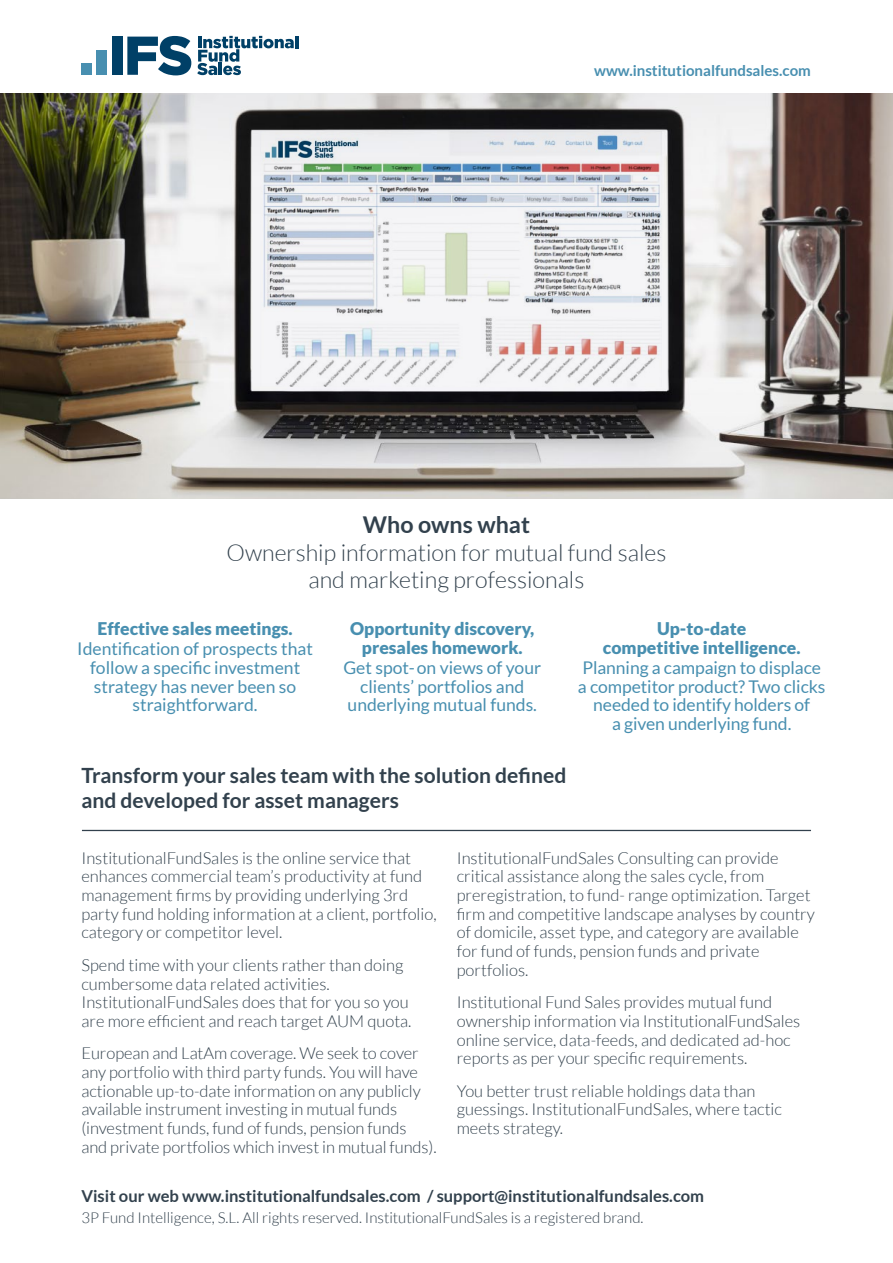
<style>
.page{position:relative;width:893px;height:1263px;background:#fff}
.page>*{position:absolute;margin:0;border:0;box-sizing:border-box;transform-origin:0 0}
.t1{font:300 23.1px/26.4px "Lato";color:#32414d;text-align:center}
.t2{font:700 23.1px "Lato";color:#32414d}
.t3{font:700 21px/25.2px "Lato";color:#32414d}
.t4{font:17.55px/18.6px "Lato";color:#488fb0;text-align:center}
.t5{font:900 17.55px/18.6px "Lato";color:#488fb0;text-align:center}
.t6{font:300 16.5px/18.8px "Lato";color:#32414d}
.t7{font:700 16.5px "Lato";color:#32414d}
.t8{font:300 15px "Lato";color:#32414d}
.t9{font:700 15px "Lato";color:#488fb0}
</style>
<div class="page">
<div style="left:112px;top:37px;width:10px;height:38px;background:#004067"></div>
<div style="left:97px;top:50px;width:10px;height:25px;background:#488fb0"></div>
<div style="left:81px;top:63px;width:11px;height:12px;background:#488fb0"></div>
<svg style="left:127px;top:36px;width:64px;height:39px"></svg>
<svg style="left:197px;top:36px;width:101px;height:39px"></svg>
<img style="left:0;top:93px;width:893px;height:405px">
<img style="left:260px;top:131px;width:401px;height:255px">
<hr style="left:82px;top:830px;width:729px;height:1px;background:#32414d">
<p class="t9" style="left:594px;top:62px;width:218px">www.institutionalfundsales.com</p>
<h1 class="t2" style="left:363px;top:512px;width:169px">Who owns what</h1>
<h1 class="t1" style="left:226px;top:540px;width:441px">Ownership information for mutual fund sales and marketing professionals</h1>
<p class="t5" style="left:98px;top:619px;width:197px">Effective sales meetings.</p>
<p class="t4" style="left:77px;top:640px;width:237px">Identification of prospects that follow a specific investment strategy has never been so straightforward.</p>
<p class="t5" style="left:350px;top:619px;width:186px">Opportunity discovery, presales homework.</p>
<p class="t4" style="left:343px;top:658px;width:199px">Get spot-on views of your clients’ portfolios and underlying mutual funds.</p>
<p class="t3" style="left:81px;top:762px;width:486px">Transform your sales team with the solution defined and developed for asset managers</p>
<p class="t5" style="left:603px;top:619px;width:199px">Up-to-date<br>competitive intelligence.</p>
<p class="t4" style="left:578px;top:658px;width:249px">Planning a campaign to displace a competitor product? Two clicks needed to identify holders of<br>a given underlying fund.</p>
<p class="t6" style="left:81px;top:848px;width:357px">InstitutionalFundSales is the online service that enhances commercial team’s productivity at fund management firms by providing underlying 3rd party fund holding information at a client, portfolio, category or competitor level.</p>
<p class="t6" style="left:81px;top:955px;width:332px">Spend time with your clients rather than doing cumbersome data related activities.<br>InstitutionalFundSales does that for you so you are more efficient and reach target AUM quota.</p>
<p class="t6" style="left:81px;top:1044px;width:357px">European and LatAm coverage. We seek to cover any portfolio with third party funds. You will have actionable up-to-date information on any publicly available instrument investing in mutual funds (investment funds, fund of funds, pension funds<br>and private portfolios which invest in mutual funds).</p>
<p class="t7" style="left:81px;top:1186px;width:624px">Visit our web www.institutionalfundsales.com / support@institutionalfundsales.com</p>
<p class="t8" style="left:81px;top:1209px;width:564px">3P Fund Intelligence, S.L. All rights reserved. InstitutionalFundSales is a registered brand.</p>
<p class="t6" style="left:457px;top:848px;width:360px">InstitutionalFundSales Consulting can provide critical assistance along the sales cycle, from preregistration, to fund- range optimization. Target firm and competitive landscape analyses by country of domicile, asset type, and category are available for fund of funds, pension funds and private portfolios.</p>
<p class="t6" style="left:457px;top:993px;width:345px">Institutional Fund Sales provides mutual fund ownership information via InstitutionalFundSales online service, data-feeds, and dedicated ad-hoc reports as per your specific requirements.</p>
<p class="t6" style="left:457px;top:1081px;width:327px">You better trust reliable holdings data than guessings. InstitutionalFundSales, where tactic meets strategy.</p>
</div>
